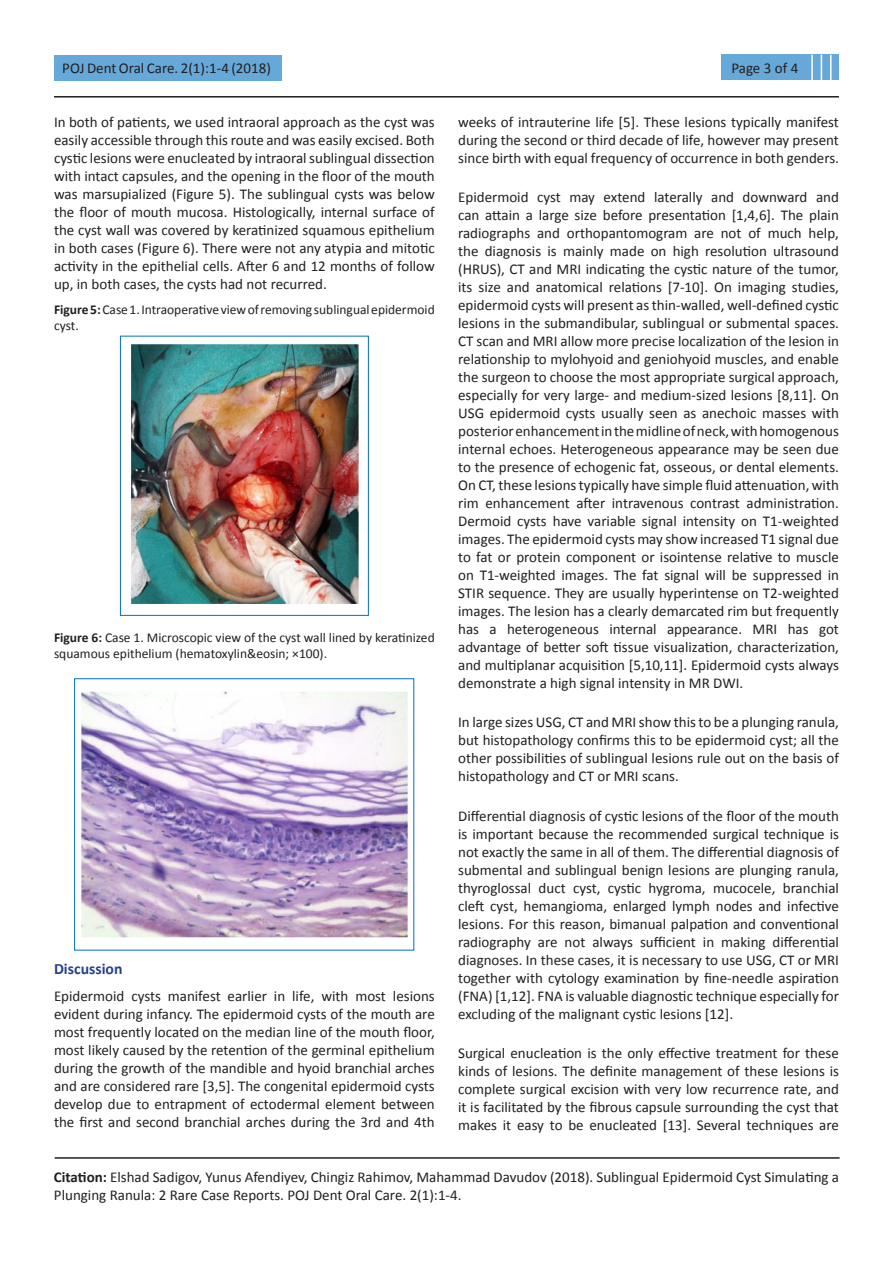
<style>
.page{position:relative;width:893px;height:1263px;background:#fff}
.page>*{position:absolute;margin:0;border:0;box-sizing:border-box;transform-origin:0 0}
.Side_Heading_Top{font:700 15.75px "Calibri";color:#253f8e}
.Body_Pragraph{font:15px/18px "Calibri";color:#231f20;text-align:justify}
.Body_Pragraph-2{font:13.5px/16.2px "Calibri";color:#231f20}
.s1{font-weight:700}
</style>
<div class="page">
<hr style="left:54px;top:96px;width:785px;height:2px;background:#231f20">
<hr style="left:55px;top:1157px;width:785px;height:2px;background:#231f20">
<div style="left:55px;top:55px;width:227px;height:26px;background:#66a9d9"></div>
<div style="left:722px;top:54px;width:117px;height:26px;background:#66a9d9"></div>
<hr style="left:811px;top:55px;width:2px;height:26px;background:#fff">
<svg style="left:821px;top:55px;width:1px;height:25px"></svg>
<svg style="left:830px;top:55px;width:1px;height:25px"></svg>
<img style="left:131px;top:344px;width:228px;height:260px">
<div style="left:120px;top:336px;width:249px;height:280px;border:1px solid #0070c0"></div>
<img style="left:81px;top:691px;width:327px;height:247px">
<p class="Body_Pragraph" style="left:62px;top:59px;width:210px">POJ Dent Oral Care. 2(1):1-4 (2018)</p>
<p class="Body_Pragraph" style="left:54px;top:112px;width:382px">In both of patients, we used intraoral approach as the cyst was easily accessible through this route and was easily excised. Both cystic lesions were enucleated by intraoral sublingual dissection with intact capsules, and the opening in the floor of the mouth was marsupialized (Figure 5). The sublingual cysts was below the floor of mouth mucosa. Histologically, internal surface of the cyst wall was covered by keratinized squamous epithelium in both cases (Figure 6). There were not any atypia and mitotic activity in the epithelial cells. After 6 and 12 months of follow up, in both cases, the cysts had not recurred.</p>
<p class="Body_Pragraph-2" style="left:54px;top:301px;width:382px"><span class="s1">Figure 5:</span> Case 1. Intraoperative view of removing sublingual epidermoid cyst.</p>
<p class="Body_Pragraph-2" style="left:54px;top:629px;width:382px"><span class="s1">Figure 6:</span> Case 1. Microscopic view of the cyst wall lined by keratinized squamous epithelium (hematoxylin&amp;eosin; ×100).</p>
<p class="Side_Heading_Top" style="left:54px;top:958px;width:70px">Discussion</p>
<p class="Body_Pragraph" style="left:54px;top:986px;width:382px">Epidermoid cysts manifest earlier in life, with most lesions evident during infancy. The epidermoid cysts of the mouth are most frequently located on the median line of the mouth floor, most likely caused by the retention of the germinal epithelium during the growth of the mandible and hyoid branchial arches and are considered rare [3,5]. The congenital epidermoid cysts develop due to entrapment of ectodermal element between the first and second branchial arches during the 3rd and 4th</p>
<p class="Body_Pragraph" style="left:731px;top:59px;width:68px">Page 3 of 4</p>
<p class="Body_Pragraph" style="left:458px;top:112px;width:382px">weeks of intrauterine life [5]. These lesions typically manifest during the second or third decade of life, however may present since birth with equal frequency of occurrence in both genders.</p>
<p class="Body_Pragraph" style="left:458px;top:188px;width:382px">Epidermoid cyst may extend laterally and downward and can attain a large size before presentation [1,4,6]. The plain radiographs and orthopantomogram are not of much help, the diagnosis is mainly made on high resolution ultrasound (HRUS), CT and MRI indicating the cystic nature of the tumor, its size and anatomical relations [7-10]. On imaging studies, epidermoid cysts will present as thin-walled, well-defined cystic lesions in the submandibular, sublingual or submental spaces.<br>CT scan and MRI allow more precise localization of the lesion in relationship to mylohyoid and geniohyoid muscles, and enable the surgeon to choose the most appropriate surgical approach, especially for very large- and medium-sized lesions [8,11]. On USG epidermoid cysts usually seen as anechoic masses with posterior enhancement in the midline of neck, with homogenous internal echoes. Heterogeneous appearance may be seen due to the presence of echogenic fat, osseous, or dental elements.<br>On CT, these lesions typically have simple fluid attenuation, with rim enhancement after intravenous contrast administration.<br>Dermoid cysts have variable signal intensity on T1-weighted images. The epidermoid cysts may show increased T1 signal due to fat or protein component or isointense relative to muscle on T1-weighted images. The fat signal will be suppressed in STIR sequence. They are usually hyperintense on T2-weighted images. The lesion has a clearly demarcated rim but frequently has a heterogeneous internal appearance. MRI has got advantage of better soft tissue visualization, characterization, and multiplanar acquisition [5,10,11]. Epidermoid cysts always demonstrate a high signal intensity in MR DWI.</p>
<p class="Body_Pragraph" style="left:458px;top:713px;width:382px">In large sizes USG, CT and MRI show this to be a plunging ranula, but histopathology confirms this to be epidermoid cyst; all the other possibilities of sublingual lesions rule out on the basis of histopathology and CT or MRI scans.</p>
<p class="Body_Pragraph" style="left:458px;top:806px;width:382px">Differential diagnosis of cystic lesions of the floor of the mouth is important because the recommended surgical technique is not exactly the same in all of them. The differential diagnosis of submental and sublingual benign lesions are plunging ranula, thyroglossal duct cyst, cystic hygroma, mucocele, branchial cleft cyst, hemangioma, enlarged lymph nodes and infective lesions. For this reason, bimanual palpation and conventional radiography are not always sufficient in making differential diagnoses. In these cases, it is necessary to use USG, CT or MRI together with cytology examination by fine-needle aspiration (FNA) [1,12]. FNA is valuable diagnostic technique especially for excluding of the malignant cystic lesions [12].</p>
<p class="Body_Pragraph" style="left:458px;top:1043px;width:382px">Surgical enucleation is the only effective treatment for these kinds of lesions. The definite management of these lesions is complete surgical excision with very low recurrence rate, and it is facilitated by the fibrous capsule surrounding the cyst that makes it easy to be enucleated [13]. Several techniques are</p>
<p class="Body_Pragraph" style="left:54px;top:1168px;width:786px"><span class="s1">Citation:</span> Elshad Sadigov, Yunus Afendiyev, Chingiz Rahimov, Mahammad Davudov (2018). Sublingual Epidermoid Cyst Simulating a<br>Plunging Ranula: 2 Rare Case Reports. POJ Dent Oral Care. 2(1):1-4.</p>
</div>
